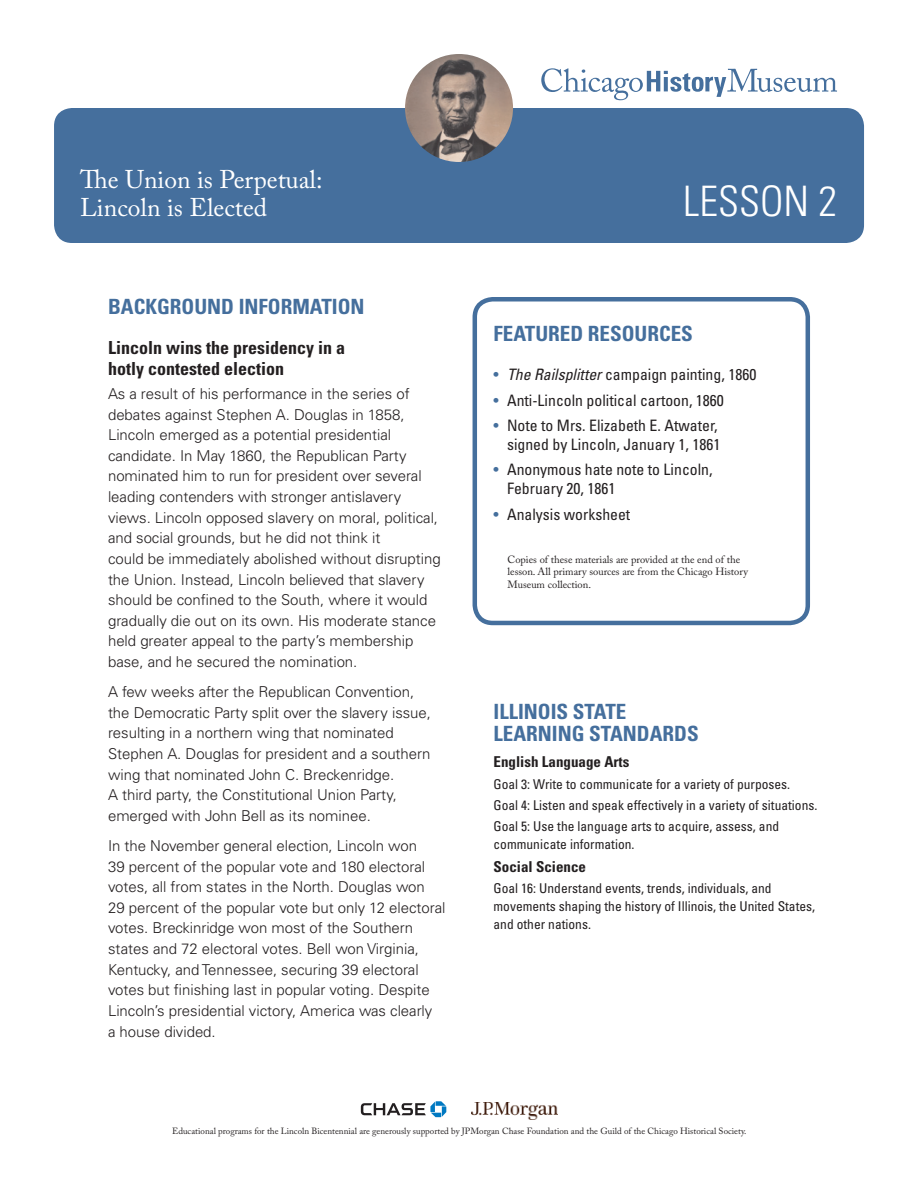
<style>
.page{position:relative;width:918px;height:1188px;background:#fff}
.page>*{position:absolute;margin:0;border:0;box-sizing:border-box;transform-origin:0 0}
.t1{font:300 condensed 42px "Univers";color:#fff}
.t2{font:25.5px/28.5px "Adobe Caslon Pro";color:#fff}
.t3{font:700 condensed 21px/22.5px "Univers";color:#456f9d}
.t4{font:700 condensed 18px/21px "Univers";color:#231f20}
.t5{font:condensed 15.75px/18.8px "Univers";color:#231f20;text-align:right}
.t6{font:300 15px/20.7px "Univers";letter-spacing:-.005em;color:#231f20}
.t7{font:700 condensed 15px "Univers";color:#231f20}
.t8{font:condensed 13.5px/21.3px "Univers";color:#231f20}
.t9{font:10.5px/12.8px "Adobe Caslon Pro";color:#231f20}
.t10{font:9px "Adobe Caslon Pro";color:#231f20}
.s1{color:#456f9d}
.s2{font-style:italic}
</style>
<div class="page">
<img style="left:472px;top:1102px;width:85px;height:18px">
<svg style="left:361px;top:1101px;width:85px;height:16px"></svg>
<div style="left:473px;top:297px;width:337px;height:328px;border:4px solid #456f9d;border-radius:18px"></div>
<div style="left:54px;top:108px;width:810px;height:135px;background:#456f9d;border-radius:18px"></div>
<img style="left:405px;top:54px;width:108px;height:108px;border-radius:50%">
<svg style="left:541px;top:68px;width:296px;height:32px"></svg>
<h2 class="t2" style="left:80px;top:168px;width:244px">The Union is Perpetual:<br>Lincoln is Elected</h2>
<h3 class="t3" style="left:108px;top:297px;width:258px">BACKGROUND INFORMATION</h3>
<p class="t4" style="left:108px;top:339px;width:238px">Lincoln wins the presidency in a hotly contested election</p>
<p class="t6" style="left:108px;top:385px;width:334px">As a result of his performance in the series of debates against Stephen A. Douglas in 1858, Lincoln emerged as a potential presidential candidate. In May 1860, the Republican Party nominated him to run for president over several leading contenders with stronger antislavery views. Lincoln opposed slavery on moral, political, and social grounds, but he did not think it<br>could be immediately abolished without disrupting the Union. Instead, Lincoln believed that slavery should be confined to the South, where it would gradually die out on its own. His moderate stance held greater appeal to the party’s membership base, and he secured the nomination.</p>
<p class="t6" style="left:108px;top:683px;width:324px">A few weeks after the Republican Convention, the Democratic Party split over the slavery issue, resulting in a northern wing that nominated Stephen A. Douglas for president and a southern wing that nominated John C. Breckenridge.<br>A third party, the Constitutional Union Party, emerged with John Bell as its nominee.</p>
<p class="t6" style="left:108px;top:837px;width:339px">In the November general election, Lincoln won<br>39 percent of the popular vote and 180 electoral votes, all from states in the North. Douglas won<br>29 percent of the popular vote but only 12 electoral votes. Breckinridge won most of the Southern states and 72 electoral votes. Bell won Virginia, Kentucky, and Tennessee, securing 39 electoral votes but finishing last in popular voting. Despite Lincoln’s presidential victory, America was clearly<br>a house divided.</p>
<h1 class="t1" style="left:683px;top:186px;width:155px">LESSON 2</h1>
<h3 class="t3" style="left:494px;top:325px;width:201px">FEATURED RESOURCES</h3>
<p class="t5" style="left:494px;top:367px;width:264px"><span class="s1">•</span> <span class="s2">The Railsplitter</span> campaign painting, 1860</p>
<p class="t5" style="left:494px;top:392px;width:232px"><span class="s1">•</span> Anti-Lincoln political cartoon, 1860</p>
<p class="t5" style="left:494px;top:418px;width:228px"><span class="s1">•</span> Note to Mrs. Elizabeth E. Atwater, signed by Lincoln, January 1, 1861</p>
<p class="t5" style="left:507px;top:462px;width:207px;text-align:left;text-indent:-14px"><span class="s1">•</span> Anonymous hate note to Lincoln,<br>February 20, 1861</p>
<p class="t5" style="left:494px;top:506px;width:138px"><span class="s1">•</span> Analysis worksheet</p>
<p class="t9" style="left:508px;top:554px;width:242px">Copies of these materials are provided at the end of the lesson. All primary sources are from the Chicago History<br>Museum collection.</p>
<h3 class="t3" style="left:494px;top:702px;width:207px">ILLINOIS STATE<br>LEARNING STANDARDS</h3>
<p class="t7" style="left:494px;top:757px;width:137px">English Language Arts</p>
<p class="t8" style="left:494px;top:774px;width:325px">Goal 3: Write to communicate for a variety of purposes.<br>Goal 4: Listen and speak effectively in a variety of situations.<br>Goal 5: Use the language arts to acquire, assess, and</p>
<p class="t8" style="left:494px;top:835px;width:142px">communicate information.</p>
<p class="t7" style="left:494px;top:861px;width:94px">Social Science</p>
<p class="t8" style="left:494px;top:881px;width:323px;line-height:18px">Goal 16: Understand events, trends, individuals, and movements shaping the history of Illinois, the United States, and other nations.</p>
<p class="t10" style="left:172px;top:1128px;width:576px">Educational programs for the Lincoln Bicentennial are generously supported by JPMorgan Chase Foundation and the Guild of the Chicago Historical Society.</p>
</div>
